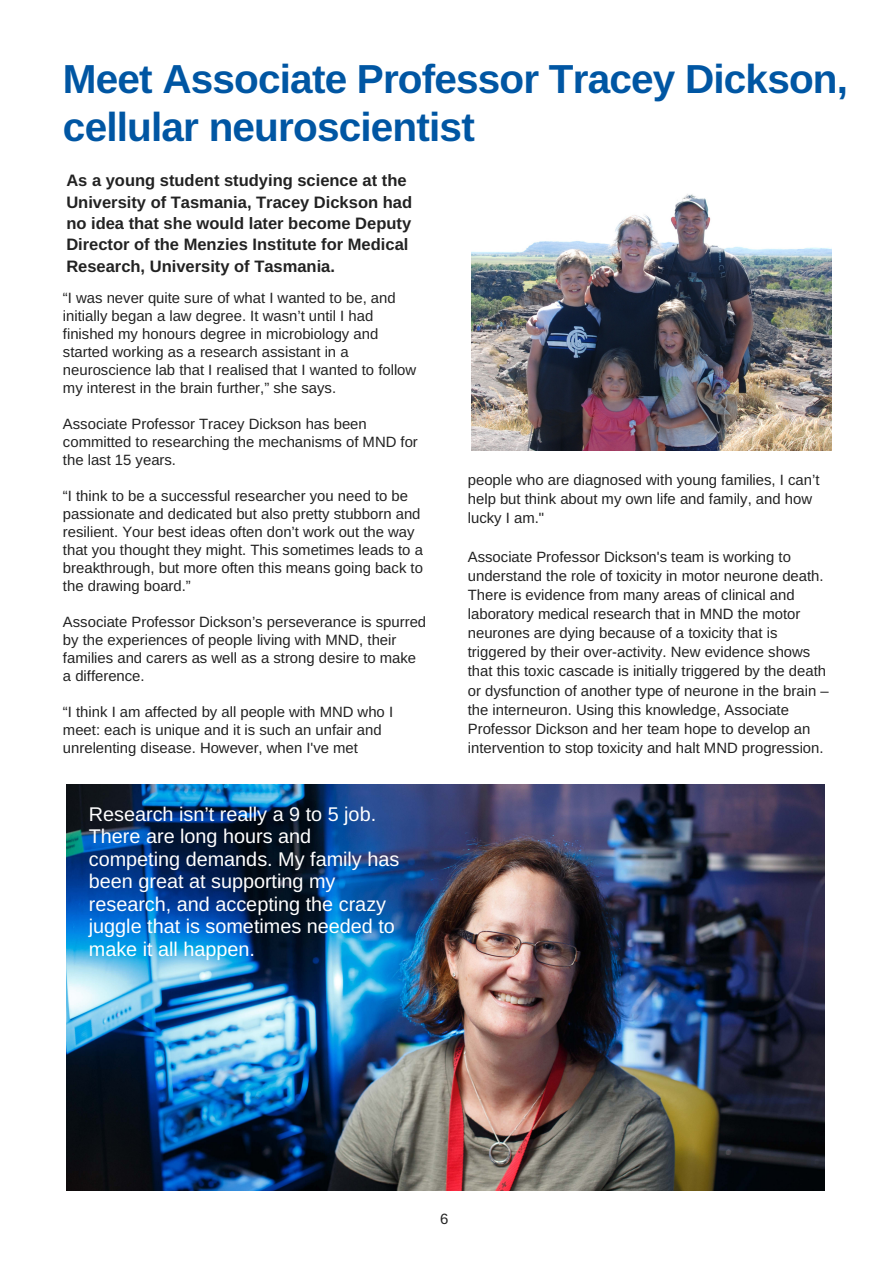
<style>
.page{position:relative;width:893px;height:1263px;background:#fff}
.page>*{position:absolute;margin:0;border:0;box-sizing:border-box;transform-origin:0 0}
.t1{font:700 40.5px/48.3px "Arimo";letter-spacing:-.02em;color:#0056a3}
.t2{font:19.8px/22.5px "Arimo";color:#fff}
.t3{font:700 16.5px/21.3px "Arimo";color:#222}
.t4{font:14.85px/18px "Arimo";color:#222}
</style>
<div class="page">
<img style="left:66px;top:785px;width:758px;height:405px">
<img style="left:471px;top:194px;width:360px;height:257px">
<h1 class="t1" style="left:63px;top:55px;width:786px">Meet Associate Professor Tracey Dickson, cellular neuroscientist</h1>
<p class="t3" style="left:66px;top:170px;width:347px">As a young student studying science at the University of Tasmania, Tracey Dickson had no idea that she would later become Deputy Director of the Menzies Institute for Medical Research, University of Tasmania.</p>
<p class="t4" style="left:63px;top:289px;width:355px">“I was never quite sure of what I wanted to be, and initially began a law degree. It wasn’t until I had finished my honours degree in microbiology and started working as a research assistant in a neuroscience lab that I realised that I wanted to follow my interest in the brain further,” she says.</p>
<p class="t4" style="left:63px;top:415px;width:356px">Associate Professor Tracey Dickson has been committed to researching the mechanisms of MND for the last 15 years.</p>
<p class="t4" style="left:63px;top:487px;width:361px">“I think to be a successful researcher you need to be passionate and dedicated but also pretty stubborn and resilient. Your best ideas often don’t work out the way that you thought they might. This sometimes leads to a breakthrough, but more often this means going back to the drawing board.”</p>
<p class="t4" style="left:63px;top:613px;width:365px">Associate Professor Dickson’s perseverance is spurred by the experiences of people living with MND, their families and carers as well as a strong desire to make a difference.</p>
<p class="t4" style="left:63px;top:703px;width:331px">“I think I am affected by all people with MND who I meet: each is unique and it is such an unfair and unrelenting disease. However, when I've met</p>
<h2 class="t2" style="left:89px;top:803px;width:312px">Research isn’t really a 9 to 5 job.<br>There are long hours and competing demands. My family has been great at supporting my research, and accepting the crazy juggle that is sometimes needed to make it all happen.</h2>
<p class="t4" style="left:468px;top:471px;width:353px;line-height:19px">people who are diagnosed with young families, I can’t help but think about my own life and family, and how lucky I am."</p>
<p class="t4" style="left:468px;top:547px;width:362px;line-height:19px">Associate Professor Dickson's team is working to understand the role of toxicity in motor neurone death.<br>There is evidence from many areas of clinical and laboratory medical research that in MND the motor neurones are dying because of a toxicity that is triggered by their over-activity. New evidence shows that this toxic cascade is initially triggered by the death or dysfunction of another type of neurone in the brain – the interneuron. Using this knowledge, Associate Professor Dickson and her team hope to develop an intervention to stop toxicity and halt MND progression.</p>
<p class="t4" style="left:440px;top:1210px;width:10px">6</p>
</div>
